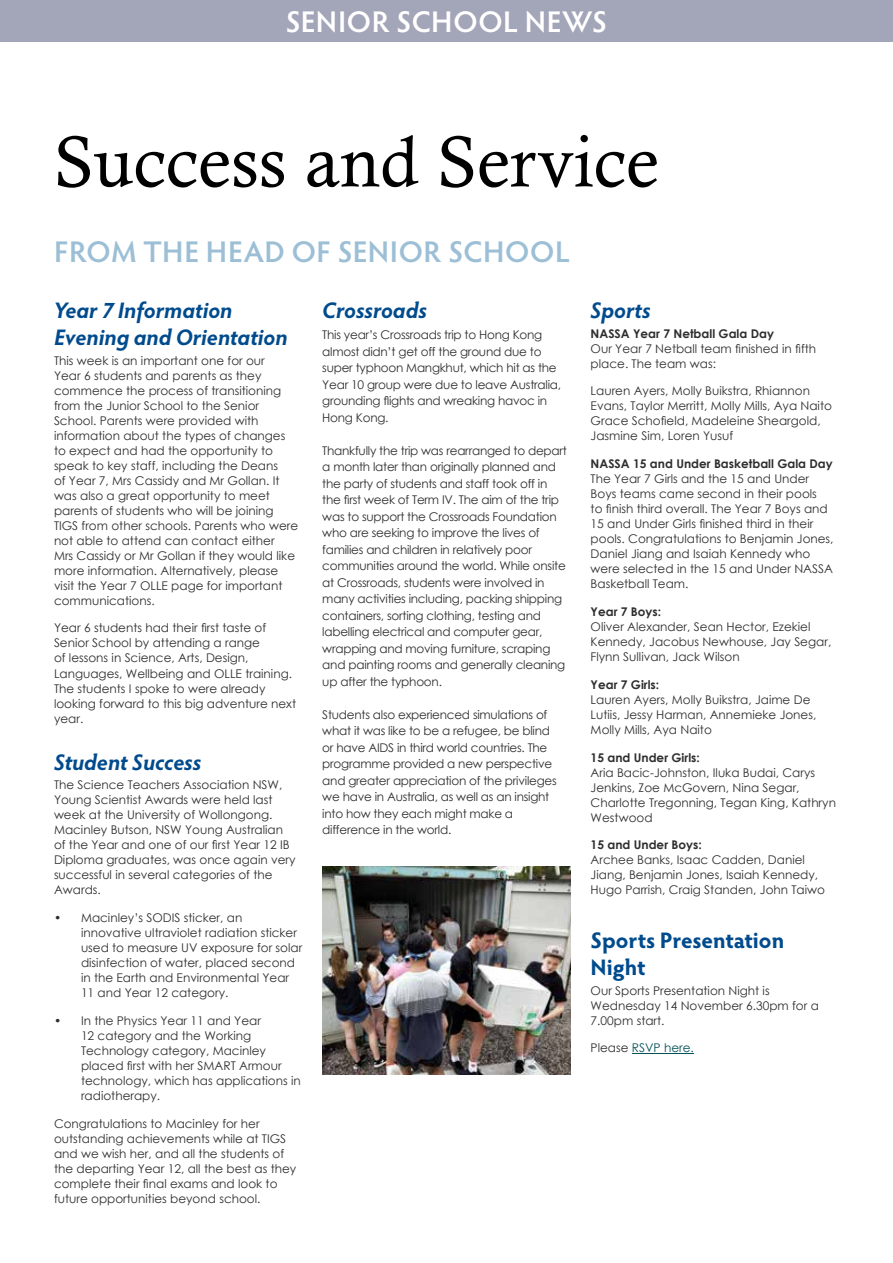
<style>
.page{position:relative;width:893px;height:1263px;background:#fff}
.page>*{position:absolute;margin:0;border:0;box-sizing:border-box;transform-origin:0 0}
.t1{font:72px "Calisto";color:#000}
.t2{font:600 30px "Hypatia Sans Pro";letter-spacing:.02em;color:#9cbfd6}
.t3{font:600 30px "Hypatia Sans Pro";letter-spacing:.02em;color:#fff}
.t4{font:italic 700 22.5px/27px "Hypatia Sans Pro";color:#004b8d}
.t5{font:700 22.5px/27px "Hypatia Sans Pro";color:#004b8d}
.t6{font:12px/15px "Century Gothic";color:#2e2e2f}
.t7{font:12px/16.5px "Century Gothic";letter-spacing:-.02em;color:#2e2e2f}
.t8{font:700 12px "Century Gothic";color:#2e2e2f}
.t9{font:12px "Century Gothic";color:#025157}
.s1{color:#2e2e2f}
</style>
<div class="page">
<div style="left:0;top:0;width:893px;height:42px;background:#a3a5b8"></div>
<img style="left:322px;top:866px;width:249px;height:208px">
<hr style="left:632px;top:1053px;width:62px;height:1px;background:#025157">
<h2 class="t3" style="left:286px;top:1px;width:323px">SENIOR SCHOOL NEWS</h2>
<h1 class="t1" style="left:54px;top:120px;width:606px">Success and Service</h1>
<h2 class="t2" style="left:54px;top:230px;width:517px">FROM THE HEAD OF SENIOR SCHOOL</h2>
<h3 class="t4" style="left:54px;top:296px;width:235px">Year 7 Information<br>Evening and Orientation</h3>
<p class="t6" style="left:54px;top:353px;width:246px">This week is an important one for our<br>Year 6 students and parents as they commence the process of transitioning from the Junior School to the Senior School. Parents were provided with information about the types of changes to expect and had the opportunity to speak to key staff, including the Deans<br>of Year 7, Mrs Cassidy and Mr Gollan. It was also a great opportunity to meet parents of students who will be joining TIGS from other schools. Parents who were not able to attend can contact either<br>Mrs Cassidy or Mr Gollan if they would like more information. Alternatively, please visit the Year 7 OLLE page for important communications.</p>
<p class="t6" style="left:54px;top:620px;width:244px">Year 6 students had their first taste of Senior School by attending a range<br>of lessons in Science, Arts, Design, Languages, Wellbeing and OLLE training.<br>The students I spoke to were already looking forward to this big adventure next year.</p>
<h3 class="t4" style="left:54px;top:748px;width:149px">Student Success</h3>
<p class="t6" style="left:54px;top:777px;width:243px">The Science Teachers Association NSW, Young Scientist Awards were held last week at the University of Wollongong.<br>Macinley Butson, NSW Young Australian of the Year and one of our first Year 12 IB Diploma graduates, was once again very successful in several categories of the Awards.</p>
<p class="t6" style="left:81px;top:910px;width:223px;text-indent:-27px">• Macinley’s SODIS sticker, an innovative ultraviolet radiation sticker used to measure UV exposure for solar disinfection of water, placed second in the Earth and Environmental Year 11 and Year 12 category.</p>
<p class="t6" style="left:81px;top:1013px;width:221px;text-indent:-27px">• In the Physics Year 11 and Year<br>12 category and the Working<br>Technology category, Macinley placed first with her SMART Armour technology, which has applications in radiotherapy.</p>
<p class="t6" style="left:54px;top:1116px;width:244px">Congratulations to Macinley for her outstanding achievements while at TIGS and we wish her, and all the students of the departing Year 12, all the best as they complete their final exams and look to future opportunities beyond school.</p>
<h3 class="t4" style="left:322px;top:296px;width:106px">Crossroads</h3>
<p class="t7" style="left:322px;top:326px;width:240px">This year’s Crossroads trip to Hong Kong almost didn’t get off the ground due to super typhoon Mangkhut, which hit as the Year 10 group were due to leave Australia, grounding flights and wreaking havoc in Hong Kong.</p>
<p class="t7" style="left:322px;top:442px;width:246px">Thankfully the trip was rearranged to depart a month later than originally planned and the party of students and staff took off in the first week of Term IV. The aim of the trip was to support the Crossroads Foundation who are seeking to improve the lives of families and children in relatively poor communities around the world. While onsite at Crossroads, students were involved in many activities including, packing shipping containers, sorting clothing, testing and labelling electrical and computer gear, wrapping and moving furniture, scraping and painting rooms and generally cleaning up after the typhoon.</p>
<p class="t7" style="left:322px;top:706px;width:236px">Students also experienced simulations of what it was like to be a refugee, be blind or have AIDS in third world countries. The programme provided a new perspective and greater appreciation of the privileges we have in Australia, as well as an insight into how they each might make a difference in the world.</p>
<h3 class="t4" style="left:591px;top:296px;width:61px">Sports</h3>
<p class="t8" style="left:591px;top:324px;width:185px">NASSA Year 7 Netball Gala Day</p>
<p class="t6" style="left:591px;top:341px;width:227px">Our Year 7 Netball team finished in fifth place. The team was:</p>
<p class="t6" style="left:591px;top:383px;width:243px">Lauren Ayers, Molly Buikstra, Rhiannon Evans, Taylor Merritt, Molly Mills, Aya Naito Grace Schofield, Madeleine Sheargold, Jasmine Sim, Loren Yusuf</p>
<p class="t8" style="left:591px;top:455px;width:244px">NASSA 15 and Under Basketball Gala Day</p>
<p class="t6" style="left:591px;top:471px;width:244px">The Year 7 Girls and the 15 and Under Boys teams came second in their pools<br>to finish third overall. The Year 7 Boys and 15 and Under Girls finished third in their pools. Congratulations to Benjamin Jones, Daniel Jiang and Isaiah Kennedy who were selected in the 15 and Under NASSA Basketball Team.</p>
<p class="t8" style="left:591px;top:602px;width:72px">Year 7 Boys:</p>
<p class="t6" style="left:591px;top:619px;width:242px">Oliver Alexander, Sean Hector, Ezekiel<br>Kennedy, Jacobus Newhouse, Jay Segar,<br>Flynn Sullivan, Jack Wilson</p>
<p class="t8" style="left:591px;top:675px;width:70px">Year 7 Girls:</p>
<p class="t6" style="left:591px;top:692px;width:227px">Lauren Ayers, Molly Buikstra, Jaime De<br>Lutiis, Jessy Harman, Annemieke Jones,<br>Molly Mills, Aya Naito</p>
<p class="t8" style="left:591px;top:748px;width:111px">15 and Under Girls:</p>
<p class="t6" style="left:591px;top:764px;width:247px">Aria Bacic-Johnston, Iluka Budai, Carys<br>Jenkins, Zoe McGovern, Nina Segar,<br>Charlotte Tregonning, Tegan King, Kathryn<br>Westwood</p>
<p class="t8" style="left:591px;top:836px;width:113px">15 and Under Boys:</p>
<p class="t6" style="left:591px;top:852px;width:236px">Archee Banks, Isaac Cadden, Daniel<br>Jiang, Benjamin Jones, Isaiah Kennedy,<br>Hugo Parrish, Craig Standen, John Taiwo</p>
<h3 class="t5" style="left:591px;top:926px;width:195px">Sports Presentation<br>Night</h3>
<p class="t6" style="left:591px;top:982px;width:230px">Our Sports Presentation Night is<br>Wednesday 14 November 6.30pm for a<br>7.00pm start.</p>
<p class="t9" style="left:591px;top:1039px;width:105px"><span class="s1">Please</span> RSVP here.</p>
</div>
